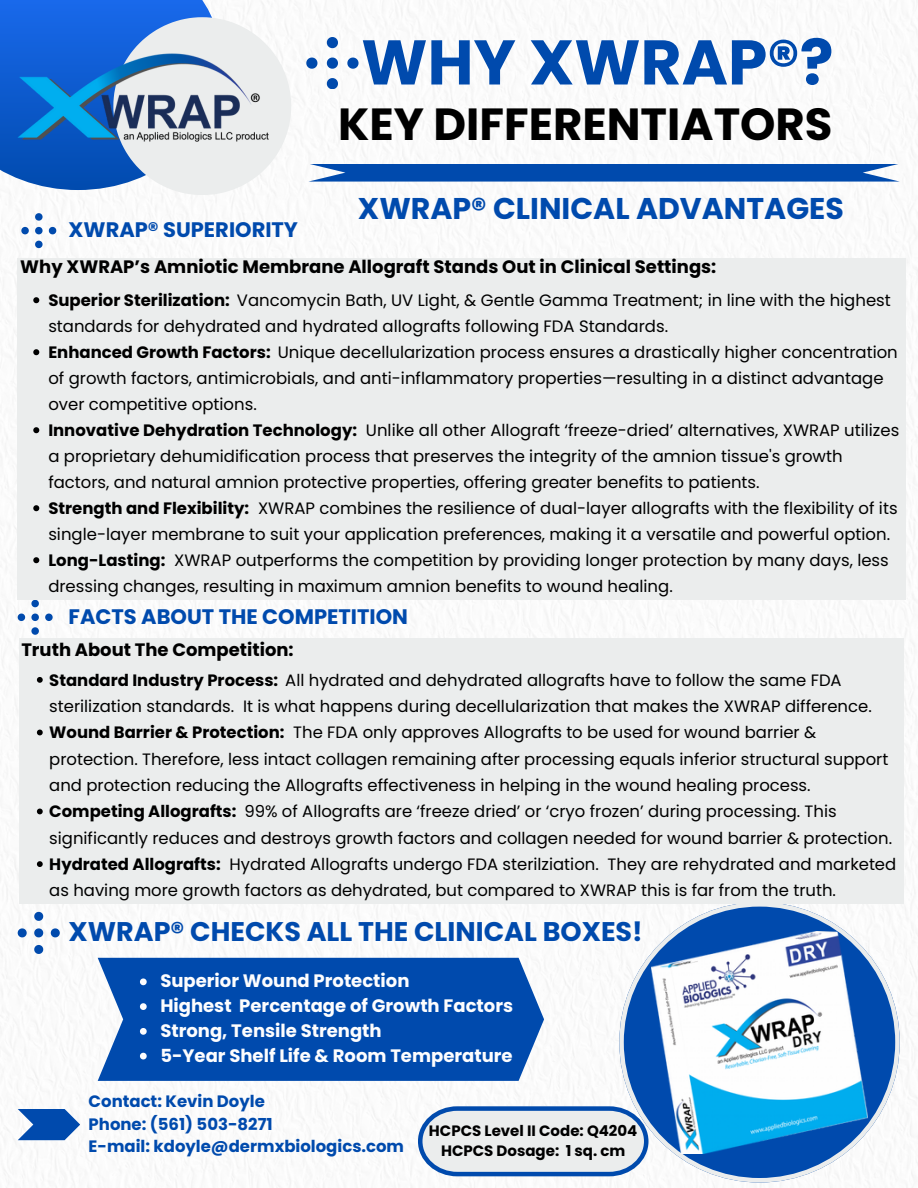
<style>
.page{position:relative;width:918px;height:1188px;background:#fff}
.page>*{position:absolute;margin:0;border:0;box-sizing:border-box;transform-origin:0 0}
.t1{font:700 63px "Poppins";color:#004aad}
.t2{font:700 45px "Poppins";color:#000}
.t3{font:700 30px "Poppins";color:#004aad}
.t4{font:700 27px "Poppins";color:#004aad}
.t5{font:700 21px "Poppins";color:#004aad}
.t6{font:700 18px "Poppins";color:#fdfdfe}
.t7{font:700 18px "Poppins";color:#000}
.t8{font:16.5px/26px "Poppins";color:#000}
.t9{font:700 16.5px/22.5px "Poppins";color:#004aad}
.t10{font:700 15px "Poppins";color:#000}
.s1{font-weight:700}
</style>
<div class="page">
<img style="left:0;top:0;width:918px;height:1188px">
<svg style="left:0;top:0;width:222px;height:190px;background:#1a64d3"></svg>
<svg style="left:113px;top:17px;width:178px;height:178px"></svg>
<svg style="left:327px;top:37px;width:11px;height:11px"></svg>
<svg style="left:327px;top:58px;width:11px;height:11px"></svg>
<svg style="left:327px;top:78px;width:11px;height:11px"></svg>
<svg style="left:306px;top:58px;width:11px;height:11px"></svg>
<svg style="left:347px;top:58px;width:11px;height:11px"></svg>
<svg style="left:34px;top:912px;width:9px;height:9px"></svg>
<svg style="left:34px;top:928px;width:9px;height:9px"></svg>
<svg style="left:34px;top:945px;width:9px;height:8px"></svg>
<svg style="left:18px;top:928px;width:9px;height:9px"></svg>
<svg style="left:51px;top:928px;width:8px;height:9px"></svg>
<svg style="left:31px;top:600px;width:8px;height:7px"></svg>
<svg style="left:31px;top:614px;width:8px;height:7px"></svg>
<svg style="left:31px;top:627px;width:8px;height:8px"></svg>
<svg style="left:18px;top:614px;width:7px;height:7px"></svg>
<svg style="left:45px;top:614px;width:8px;height:7px"></svg>
<img style="left:18px;top:54px;width:251px;height:87px">
<svg style="left:308px;top:164px;width:592px;height:18px;background:#1559b3"></svg>
<svg style="left:418px;top:1106px;width:201px;height:70px;background:#ccd7e5"></svg>
<svg style="left:619px;top:904px;width:280px;height:278px"></svg>
<img style="left:652px;top:931px;width:216px;height:223px">
<div style="left:18px;top:258px;width:888px;height:342px;background:#ebeded"></div>
<div style="left:20px;top:638px;width:884px;height:266px;background:#ebeded"></div>
<svg style="left:35px;top:213px;width:8px;height:8px"></svg>
<svg style="left:35px;top:227px;width:8px;height:7px"></svg>
<svg style="left:35px;top:241px;width:8px;height:7px"></svg>
<svg style="left:21px;top:227px;width:8px;height:7px"></svg>
<svg style="left:49px;top:227px;width:7px;height:7px"></svg>
<div style="left:98px;top:958px;width:446px;height:123px;background:#004aad"></div>
<svg style="left:18px;top:1109px;width:62px;height:31px"></svg>
<svg style="left:33px;top:297px;width:6px;height:6px"></svg>
<svg style="left:33px;top:349px;width:6px;height:6px"></svg>
<svg style="left:33px;top:427px;width:6px;height:6px"></svg>
<svg style="left:33px;top:505px;width:6px;height:6px"></svg>
<svg style="left:33px;top:557px;width:6px;height:6px"></svg>
<svg style="left:37px;top:677px;width:6px;height:6px"></svg>
<svg style="left:37px;top:730px;width:6px;height:5px"></svg>
<svg style="left:37px;top:809px;width:6px;height:5px"></svg>
<svg style="left:37px;top:861px;width:6px;height:6px"></svg>
<svg style="left:140px;top:978px;width:7px;height:7px"></svg>
<svg style="left:140px;top:1003px;width:7px;height:7px"></svg>
<svg style="left:140px;top:1028px;width:7px;height:7px"></svg>
<svg style="left:140px;top:1053px;width:7px;height:6px"></svg>
<p class="t1" style="left:361px;top:18px;width:474px">WHY XWRAP®?</p>
<h1 class="t2" style="left:338px;top:93px;width:496px">KEY DIFFERENTIATORS</h1>
<h2 class="t5" style="left:69px;top:215px;width:231px">XWRAP® SUPERIORITY</h2>
<p class="t3" style="left:358px;top:187px;width:487px">XWRAP® CLINICAL ADVANTAGES</p>
<h6 class="t7" style="left:20px;top:254px;width:698px">Why XWRAP’s Amniotic Membrane Allograft Stands Out in Clinical Settings:</h6>
<p class="t8" style="left:48px;top:287px;width:844px"><span class="s1">Superior Sterilization:</span> Vancomycin Bath, UV Light, &amp; Gentle Gamma Treatment; in line with the highest standards for dehydrated and hydrated allografts following FDA Standards.</p>
<p class="t8" style="left:48px;top:339px;width:851px"><span class="s1">Enhanced Growth Factors:</span> Unique decellularization process ensures a drastically higher concentration of growth factors, antimicrobials, and anti-inflammatory properties—resulting in a distinct advantage over competitive options.</p>
<p class="t8" style="left:48px;top:417px;width:852px"><span class="s1">Innovative Dehydration Technology:</span> Unlike all other Allograft ‘freeze-dried’ alternatives, XWRAP utilizes a proprietary dehumidification process that preserves the integrity of the amnion tissue's growth factors, and natural amnion protective properties, offering greater benefits to patients.</p>
<p class="t8" style="left:48px;top:495px;width:851px"><span class="s1">Strength and Flexibility:</span> XWRAP combines the resilience of dual-layer allografts with the flexibility of its single-layer membrane to suit your application preferences, making it a versatile and powerful option.</p>
<p class="t8" style="left:48px;top:547px;width:842px"><span class="s1">Long-Lasting:</span> XWRAP outperforms the competition by providing longer protection by many days, less dressing changes, resulting in maximum amnion benefits to wound healing.</p>
<h3 class="t5" style="left:69px;top:602px;width:341px">FACTS ABOUT THE COMPETITION</h3>
<h5 class="t7" style="left:21px;top:637px;width:274px">Truth About The Competition:</h5>
<h6 class="t8" style="left:49px;top:667px;width:824px"><span class="s1">Standard Industry Process:</span> All hydrated and dehydrated allografts have to follow the same FDA sterilization standards. It is what happens during decellularization that makes the XWRAP difference.</h6>
<p class="t8" style="left:49px;top:719px;width:841px"><span class="s1">Wound Barrier &amp; Protection:</span> The FDA only approves Allografts to be used for wound barrier &amp; protection. Therefore, less intact collagen remaining after processing equals inferior structural support and protection reducing the Allografts effectiveness in helping in the wound healing process.</p>
<p class="t8" style="left:49px;top:798px;width:789px"><span class="s1">Competing Allografts:</span> 99% of Allografts are ‘freeze dried’ or ‘cryo frozen’ during processing. This</p>
<p class="t8" style="left:49px;top:825px;width:844px">significantly reduces and destroys growth factors and collagen needed for wound barrier &amp; protection.<br><span class="s1">Hydrated Allografts:</span> Hydrated Allografts undergo FDA sterilziation.</p>
<p class="t8" style="left:49px;top:851px;width:849px;text-indent:558px">They are rehydrated and marketed as having more growth factors as dehydrated, but compared to XWRAP this is far from the truth.</p>
<p class="t4" style="left:69px;top:913px;width:576px">XWRAP® CHECKS ALL THE CLINICAL BOXES!</p>
<p class="t6" style="left:160px;top:969px;width:251px">Superior Wound Protection</p>
<h4 class="t6" style="left:160px;top:993px;width:354px">Highest Percentage of Growth Factors</h4>
<p class="t6" style="left:160px;top:1018px;width:223px">Strong, Tensile Strength</p>
<p class="t6" style="left:160px;top:1043px;width:354px">5-Year Shelf Life &amp; Room Temperature</p>
<p class="t9" style="left:89px;top:1090px;width:317px">Contact: Kevin Doyle<br>Phone: (561) 503-8271<br>E-mail: kdoyle@dermxbiologics.com</p>
<p class="t10" style="left:429px;top:1120px;width:210px">HCPCS Level II Code: Q4204</p>
<p class="t10" style="left:441px;top:1140px;width:186px">HCPCS Dosage: 1 sq. cm</p>
</div>
